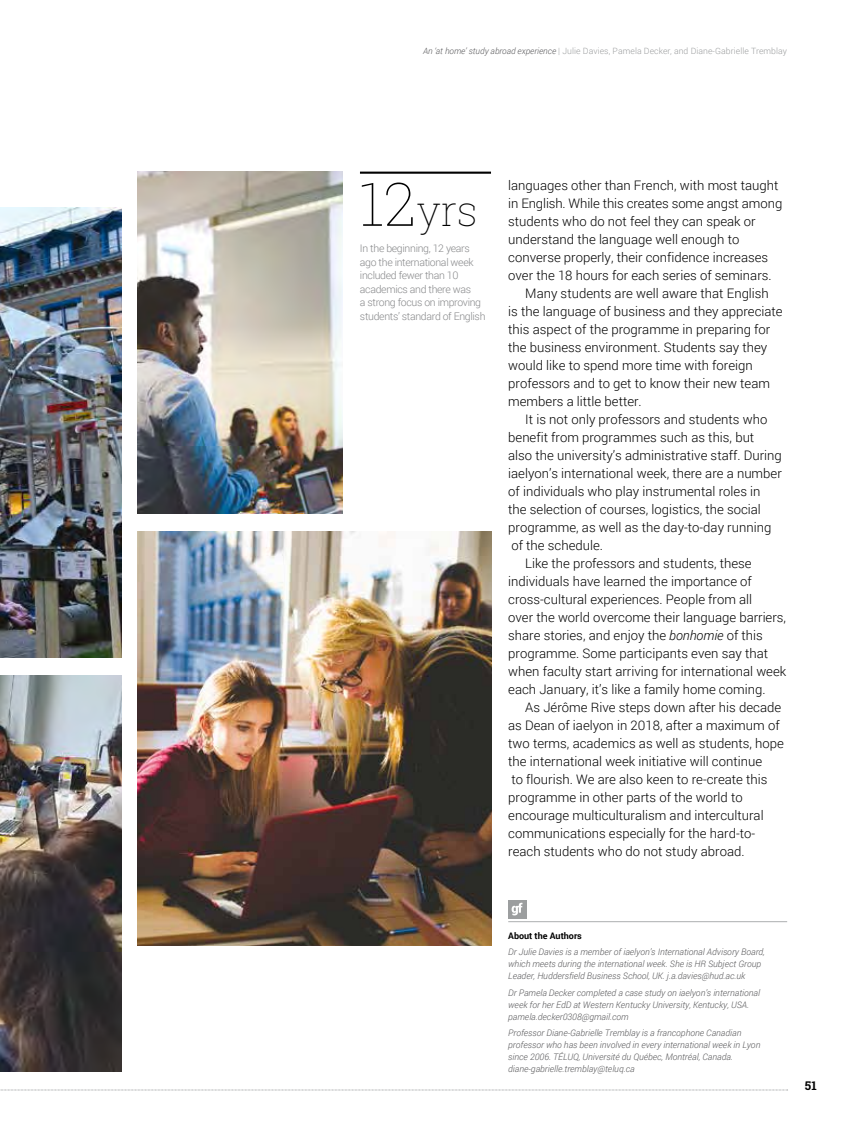
<style>
.page{position:relative;width:851px;height:1127px;background:#fff}
.page>*{position:absolute;margin:0;border:0;box-sizing:border-box;transform-origin:0 0}
.t1{font:100 42px "Roboto Slab";color:#000}
.t2{font:300 13.2px "Roboto";color:#000}
.t3{font:700 12px "Roboto Slab";color:#000}
.t4{font:300 10.5px/13.5px "Roboto";letter-spacing:-.03em;color:#87888a}
.t5{font:italic 300 9px/12px "Roboto";color:#58585a}
.t6{font:700 9px "Roboto";color:#000}
.t7{font:300 8.7px "Roboto";letter-spacing:.01em;color:#9c9e9f}
.s1{font-style:italic;color:#58585a}
.s2{font-size:60px}
.s3{font-style:italic}
</style>
<div class="page">
<svg style="left:0;top:1089px;width:787px;height:1px"></svg>
<img style="left:138px;top:532px;width:353px;height:414px">
<img style="left:0;top:675px;width:122px;height:397px">
<img style="left:138px;top:172px;width:205px;height:342px">
<img style="left:0;top:208px;width:122px;height:450px">
<hr style="left:508px;top:921px;width:279px;height:1px;background:#b1b3b4">
<div style="left:508px;top:900px;width:18px;height:18px;background:#9c9e9f"></div>
<svg style="left:511px;top:903px;width:11px;height:12px"></svg>
<hr style="left:360px;top:172px;width:131px;height:2px;background:#000">
<p class="t7" style="left:423px;top:45px;width:365px"><span class="s1">An ‘at home’ study abroad experience</span> | Julie Davies, Pamela Decker, and Diane-Gabrielle Tremblay</p>
<h1 class="t1" style="left:360px;top:182px;width:119px"><span class="s2">12</span>yrs</h1>
<p class="t4" style="left:360px;top:241px;width:127px">In the beginning, 12 years ago the international week included fewer than 10 academics and there was<br>a strong focus on improving students’ standard of English</p>
<p class="t2" style="left:508px;top:176px;width:272px">languages other than French, with most taught</p>
<p class="t2" style="left:508px;top:194px;width:276px">in English. While this creates some angst among</p>
<p class="t2" style="left:508px;top:212px;width:249px">students who do not feel they can speak or</p>
<p class="t2" style="left:508px;top:230px;width:232px">understand the language well enough to</p>
<p class="t2" style="left:508px;top:248px;width:261px">converse properly, their confidence increases</p>
<p class="t2" style="left:508px;top:266px;width:265px">over the 18 hours for each series of seminars.</p>
<p class="t2" style="left:525px;top:284px;width:245px">Many students are well aware that English</p>
<p class="t2" style="left:508px;top:302px;width:276px">is the language of business and they appreciate</p>
<p class="t2" style="left:508px;top:320px;width:263px">this aspect of the programme in preparing for</p>
<p class="t2" style="left:508px;top:338px;width:260px">the business environment. Students say they</p>
<p class="t2" style="left:508px;top:356px;width:246px">would like to spend more time with foreign</p>
<p class="t2" style="left:508px;top:374px;width:263px">professors and to get to know their new team</p>
<p class="t2" style="left:508px;top:392px;width:135px">members a little better.</p>
<p class="t2" style="left:525px;top:410px;width:243px">It is not only professors and students who</p>
<p class="t2" style="left:508px;top:428px;width:247px">benefit from programmes such as this, but</p>
<p class="t2" style="left:508px;top:446px;width:275px">also the university’s administrative staff. During</p>
<p class="t2" style="left:508px;top:464px;width:275px">iaelyon’s international week, there are a number</p>
<p class="t2" style="left:508px;top:482px;width:254px">of individuals who play instrumental roles in</p>
<p class="t2" style="left:508px;top:500px;width:254px">the selection of courses, logistics, the social</p>
<p class="t2" style="left:508px;top:518px;width:264px">programme, as well as the day-to-day running</p>
<p class="t2" style="left:511px;top:536px;width:93px">of the schedule.</p>
<p class="t2" style="left:525px;top:554px;width:228px">Like the professors and students, these</p>
<p class="t2" style="left:508px;top:572px;width:245px">individuals have learned the importance of</p>
<p class="t2" style="left:508px;top:590px;width:245px">cross-cultural experiences. People from all</p>
<p class="t2" style="left:508px;top:608px;width:279px">over the world overcome their language barriers,</p>
<p class="t2" style="left:508px;top:626px;width:256px">share stories, and enjoy the <span class="s3">bonhomie</span> of this</p>
<p class="t2" style="left:508px;top:644px;width:261px">programme. Some participants even say that</p>
<p class="t2" style="left:508px;top:662px;width:279px">when faculty start arriving for international week</p>
<p class="t2" style="left:508px;top:680px;width:259px">each January, it’s like a family home coming.</p>
<p class="t2" style="left:525px;top:698px;width:257px">As Jérôme Rive steps down after his decade</p>
<p class="t2" style="left:508px;top:716px;width:273px">as Dean of iaelyon in 2018, after a maximum of</p>
<p class="t2" style="left:508px;top:734px;width:277px">two terms, academics as well as students, hope</p>
<p class="t2" style="left:508px;top:752px;width:255px">the international week initiative will continue</p>
<p class="t2" style="left:511px;top:770px;width:257px">to flourish. We are also keen to re-create this</p>
<p class="t2" style="left:508px;top:788px;width:236px">programme in other parts of the world to</p>
<p class="t2" style="left:508px;top:806px;width:257px">encourage multiculturalism and intercultural</p>
<p class="t2" style="left:508px;top:824px;width:248px">communications especially for the hard-to-</p>
<p class="t2" style="left:508px;top:842px;width:238px">reach students who do not study abroad.</p>
<p class="t6" style="left:508px;top:930px;width:75px">About the Authors</p>
<p class="t5" style="left:508px;top:946px;width:258px">Dr Julie Davies is a member of iaelyon’s International Advisory Board, which meets during the international week. She is HR Subject Group<br>Leader, Huddersfield Business School, UK. j.a.davies@hud.ac.uk</p>
<p class="t5" style="left:508px;top:986px;width:253px">Dr Pamela Decker completed a case study on iaelyon’s international week for her EdD at Western Kentucky University, Kentucky, USA. pamela.decker0308@gmail.com</p>
<p class="t5" style="left:508px;top:1026px;width:253px">Professor Diane-Gabrielle Tremblay is a francophone Canadian professor who has been involved in every international week in Lyon since 2006. TÉLUQ, Université du Québec, Montréal, Canada. diane-gabrielle.tremblay@teluq.ca</p>
<p class="t3" style="left:804px;top:1077px;width:13px">51</p>
</div>
